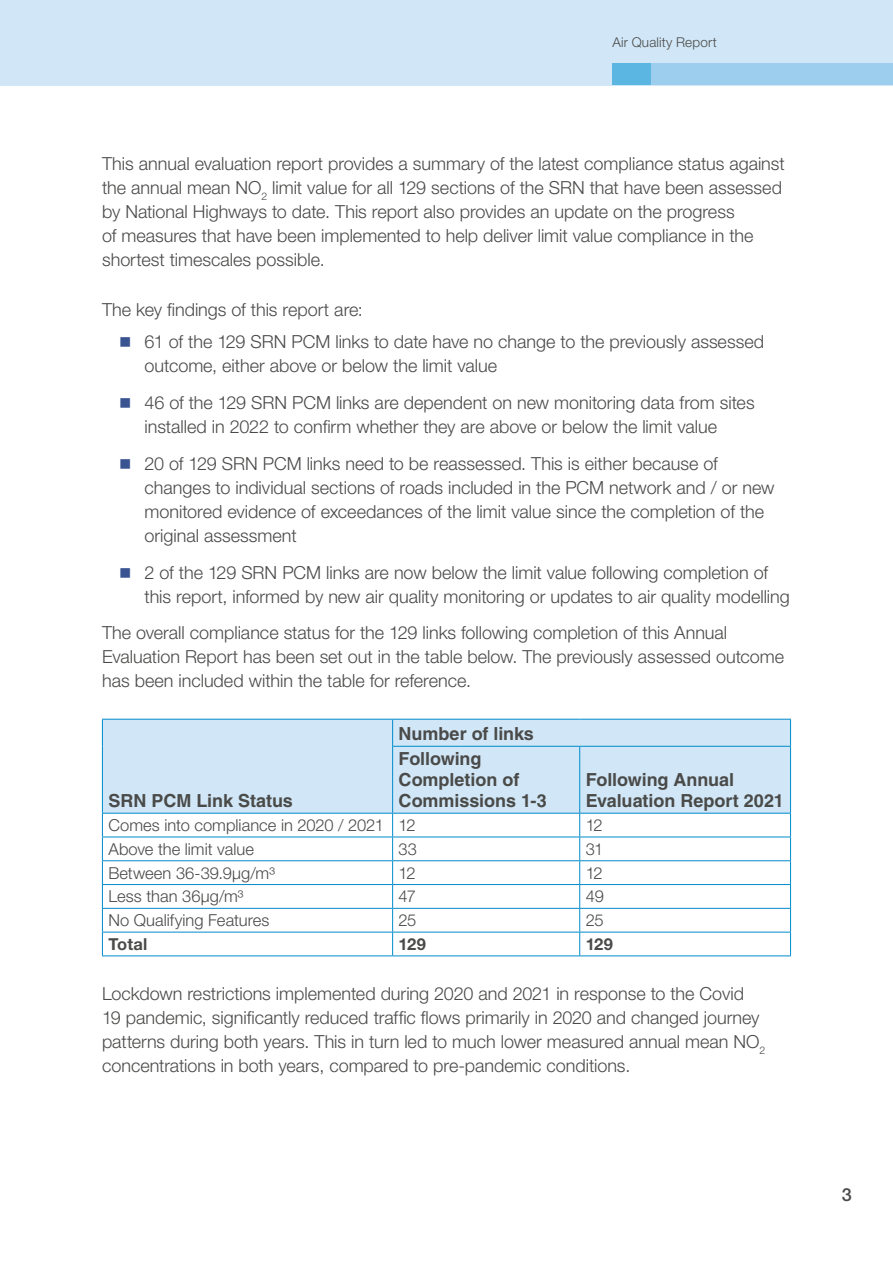
<style>
.page{position:relative;width:893px;height:1263px;background:#fff}
.page>*{position:absolute;margin:0;border:0;box-sizing:border-box;transform-origin:0 0}
.Body_text_space_afte{font:300 18px/24px "Helvetica Neue LT Pro";color:#4a4a49}
.First_Level_Bulleted{font:300 18px/24px "Helvetica Neue LT Pro";color:#4a4a49}
.ColHead{font:700 18px/21px "Helvetica LT Std";letter-spacing:-.005em;color:#4a4a49}
.Body_text_before_bul{font:300 18px "Helvetica Neue LT Pro";letter-spacing:-.005em;color:#4a4a49}
.t1{font:500 18px "Helvetica Neue LT Pro";color:#4a4a49}
.ColLeft{font:300 16.5px "Helvetica Neue LT Pro";color:#4a4a49}
.ColLeft-2{font:700 16.5px "Helvetica Neue LT Pro";letter-spacing:.005em;color:#4a4a49}
.t2{font:300 13.5px "Helvetica Neue LT Pro";letter-spacing:.01em;color:#4a4a49}
</style>
<div class="page">
<div style="left:2px;top:0;width:891px;height:85px;background:#d1e7f7"></div>
<hr style="left:0;top:0;width:2px;height:85px;background:#d1e7f7">
<div style="left:651px;top:64px;width:242px;height:21px;background:#9dceed"></div>
<div style="left:612px;top:64px;width:39px;height:21px;background:#5cb6e2"></div>
<div style="left:103px;top:720px;width:687px;height:93px;background:#d1e7f7"></div>
<svg style="left:392px;top:720px;width:1px;height:26px"></svg>
<hr style="left:392px;top:746px;width:188px;height:1px;background:#008bcb">
<hr style="left:392px;top:747px;width:1px;height:66px;background:#008bcb">
<hr style="left:580px;top:746px;width:211px;height:1px;background:#008bcb">
<hr style="left:579px;top:747px;width:1px;height:66px;background:#008bcb">
<hr style="left:102px;top:837px;width:291px;height:1px;background:#008bcb">
<hr style="left:393px;top:837px;width:187px;height:1px;background:#008bcb">
<hr style="left:580px;top:837px;width:211px;height:1px;background:#008bcb">
<hr style="left:102px;top:860px;width:291px;height:1px;background:#008bcb">
<hr style="left:393px;top:860px;width:187px;height:1px;background:#008bcb">
<hr style="left:580px;top:860px;width:211px;height:1px;background:#008bcb">
<hr style="left:102px;top:884px;width:291px;height:1px;background:#008bcb">
<hr style="left:393px;top:884px;width:187px;height:1px;background:#008bcb">
<hr style="left:580px;top:884px;width:211px;height:1px;background:#008bcb">
<hr style="left:102px;top:908px;width:291px;height:1px;background:#008bcb">
<hr style="left:393px;top:908px;width:187px;height:1px;background:#008bcb">
<hr style="left:580px;top:908px;width:211px;height:1px;background:#008bcb">
<hr style="left:102px;top:932px;width:291px;height:1px;background:#008bcb">
<hr style="left:393px;top:932px;width:187px;height:1px;background:#008bcb">
<svg style="left:392px;top:814px;width:1px;height:141px"></svg>
<hr style="left:580px;top:932px;width:211px;height:1px;background:#008bcb">
<svg style="left:579px;top:814px;width:1px;height:141px"></svg>
<hr style="left:102px;top:719px;width:291px;height:1px;background:#008bcb">
<svg style="left:102px;top:719px;width:1px;height:27px"></svg>
<hr style="left:393px;top:719px;width:187px;height:1px;background:#008bcb">
<hr style="left:580px;top:719px;width:211px;height:1px;background:#008bcb">
<svg style="left:790px;top:719px;width:1px;height:27px"></svg>
<hr style="left:102px;top:746px;width:1px;height:67px;background:#008bcb">
<hr style="left:790px;top:747px;width:1px;height:66px;background:#008bcb">
<hr style="left:102px;top:813px;width:291px;height:1px;background:#008bcb">
<hr style="left:393px;top:813px;width:187px;height:1px;background:#008bcb">
<hr style="left:580px;top:813px;width:211px;height:1px;background:#008bcb">
<svg style="left:102px;top:813px;width:1px;height:142px"></svg>
<svg style="left:790px;top:813px;width:1px;height:142px"></svg>
<hr style="left:102px;top:955px;width:291px;height:1px;background:#008bcb">
<hr style="left:393px;top:955px;width:187px;height:1px;background:#008bcb">
<hr style="left:580px;top:955px;width:211px;height:1px;background:#008bcb">
<p class="t2" style="left:612px;top:34px;width:106px">Air Quality Report</p>
<p class="Body_text_space_afte" style="left:102px;top:151px;width:684px">This annual evaluation report provides a summary of the latest compliance status against the annual mean NO<sub>2</sub> limit value for all 129 sections of the SRN that have been assessed by National Highways to date. This report also provides an update on the progress<br>of measures that have been implemented to help deliver limit value compliance in the shortest timescales possible.</p>
<p class="Body_text_before_bul" style="left:102px;top:298px;width:262px">The key findings of this report are:</p>
<p class="First_Level_Bulleted" style="left:145px;top:329px;width:621px">61 of the 129 SRN PCM links to date have no change to the previously assessed outcome, either above or below the limit value</p>
<p class="First_Level_Bulleted" style="left:145px;top:390px;width:612px">46 of the 129 SRN PCM links are dependent on new monitoring data from sites installed in 2022 to confirm whether they are above or below the limit value</p>
<p class="First_Level_Bulleted" style="left:145px;top:451px;width:631px">20 of 129 SRN PCM links need to be reassessed. This is either because of changes to individual sections of roads included in the PCM network and / or new monitored evidence of exceedances of the limit value since the completion of the original assessment</p>
<p class="First_Level_Bulleted" style="left:145px;top:560px;width:647px">2 of the 129 SRN PCM links are now below the limit value following completion of this report, informed by new air quality monitoring or updates to air quality modelling</p>
<p class="Body_text_space_afte" style="left:102px;top:620px;width:684px">The overall compliance status for the 129 links following completion of this Annual<br>Evaluation Report has been set out in the table below. The previously assessed outcome has been included within the table for reference.</p>
<p class="ColHead" style="left:108px;top:790px;width:186px">SRN PCM Link Status</p>
<p class="ColHead" style="left:399px;top:723px;width:137px">Number of links</p>
<p class="ColHead" style="left:399px;top:748px;width:150px">Following<br>Completion of<br>Commissions 1-3</p>
<p class="ColHead" style="left:586px;top:769px;width:200px">Following Annual<br>Evaluation Report 2021</p>
<p class="ColLeft" style="left:108px;top:815px;width:277px">Comes into compliance in 2020 / 2021</p>
<p class="ColLeft" style="left:399px;top:815px;width:19px">12</p>
<p class="ColLeft" style="left:586px;top:815px;width:19px">12</p>
<p class="ColLeft" style="left:108px;top:839px;width:147px">Above the limit value</p>
<p class="ColLeft" style="left:399px;top:839px;width:20px">33</p>
<p class="ColLeft" style="left:586px;top:839px;width:19px">31</p>
<p class="ColLeft" style="left:108px;top:862px;width:168px">Between 36-39.9µg/m³</p>
<p class="ColLeft" style="left:399px;top:862px;width:19px">12</p>
<p class="ColLeft" style="left:586px;top:862px;width:19px">12</p>
<p class="ColLeft" style="left:108px;top:886px;width:137px">Less than 36µg/m³</p>
<p class="ColLeft" style="left:399px;top:886px;width:19px">47</p>
<p class="ColLeft" style="left:586px;top:886px;width:20px">49</p>
<p class="ColLeft" style="left:108px;top:910px;width:163px">No Qualifying Features</p>
<p class="ColLeft" style="left:399px;top:910px;width:19px">25</p>
<p class="ColLeft" style="left:586px;top:910px;width:19px">25</p>
<p class="ColLeft-2" style="left:108px;top:934px;width:40px">Total</p>
<p class="ColLeft-2" style="left:399px;top:934px;width:29px">129</p>
<p class="ColLeft-2" style="left:586px;top:934px;width:29px">129</p>
<p class="Body_text_space_afte" style="left:102px;top:981px;width:665px">Lockdown restrictions implemented during 2020 and 2021 in response to the Covid 19 pandemic, significantly reduced traffic flows primarily in 2020 and changed journey patterns during both years. This in turn led to much lower measured annual mean NO<sub>2 </sub>concentrations in both years, compared to pre-pandemic conditions.</p>
<p class="t1" style="left:842px;top:1184px;width:12px">3</p>
</div>
